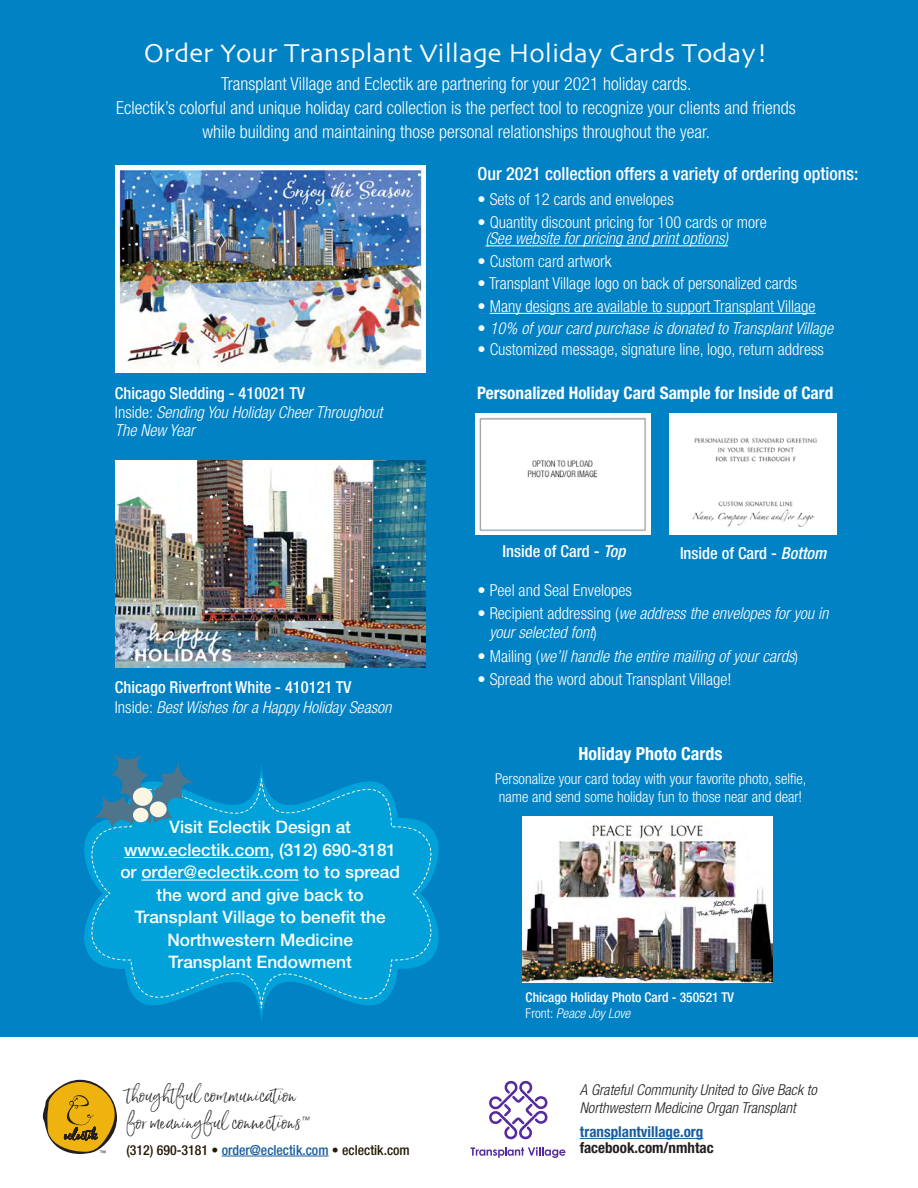
<style>
.page{position:relative;width:918px;height:1188px;background:#fff}
.page>*{position:absolute;margin:0;border:0;box-sizing:border-box;transform-origin:0 0}
.t1{font:27px "Skia";color:#fff}
.t2{font:19.5px/27px "Saturday Script";color:#231f20}
.t3{font:300 condensed 18px "Helvetica Neue";color:#fff}
.t4{font:500 condensed 18px "Helvetica Neue";color:#fff}
.t5{font:700 condensed 18px "Helvetica Neue";color:#fff}
.t6{font:500 17.25px/22.5px "Helvetica Neue";color:#fff;text-align:center}
.t7{font:700 condensed 17.25px "Helvetica Neue";color:#fff}
.t8{font:300 condensed 16.5px "Helvetica Neue";color:#fff}
.t9{font:italic 300 condensed 16.5px/19.5px "Helvetica Neue";color:#fff}
.t10{font:500 condensed 16.5px "Helvetica Neue";color:#fff}
.t11{font:300 condensed 15px/18px "Helvetica Neue";color:#fff}
.t12{font:italic 300 condensed 15px "Helvetica Neue";color:#231f20}
.t13{font:700 condensed 15px "Helvetica Neue";color:#175d9e}
.t14{font:700 condensed 15px "Helvetica Neue";color:#231f20}
.t15{font:500 condensed 13.8px "Helvetica Neue";color:#251a05}
.t16{font:500 condensed 13.5px "Helvetica Neue";color:#fff}
.t17{font:italic 300 condensed 13.5px "Helvetica Neue";color:#fff}
.t18{font:italic 300 condensed 8.7px "Helvetica Neue";color:#231f20}
.t19{font:6.3px "Helvetica Neue";color:#231f20}
.s1{font-style:normal}
.s2{font-style:italic}
.s3{color:#175d9e}
</style>
<div class="page">
<div style="left:0;top:0;width:918px;height:1037px;background:#0082c5"></div>
<hr style="left:580px;top:1138px;width:123px;height:1px;background:#175d9e">
<svg style="left:43px;top:1080px;width:74px;height:74px"></svg>
<svg style="left:87px;top:766px;width:348px;height:255px"></svg>
<svg style="left:92px;top:753px;width:103px;height:74px"></svg>
<div style="left:133px;top:788px;width:19px;height:18px;background:#f9f6e3;border-radius:50%"></div>
<div style="left:150px;top:801px;width:17px;height:16px;background:#f9f6e3;border-radius:50%"></div>
<div style="left:133px;top:808px;width:15px;height:14px;background:#f9f6e3;border-radius:50%"></div>
<hr style="left:485px;top:245px;width:243px;height:1px;background:#fff">
<hr style="left:490px;top:313px;width:326px;height:1px;background:#fff">
<img style="left:476px;top:414px;width:174px;height:121px">
<img style="left:670px;top:414px;width:166px;height:120px">
<img style="left:523px;top:816px;width:249px;height:167px">
<img style="left:115px;top:166px;width:311px;height:207px">
<hr style="left:222px;top:1156px;width:107px;height:1px;background:#175d9e">
<svg style="left:489px;top:1081px;width:59px;height:58px"></svg>
<svg style="left:471px;top:1147px;width:95px;height:11px"></svg>
<img style="left:115px;top:460px;width:311px;height:207px">
<hr style="left:124px;top:857px;width:146px;height:1px;background:#fff">
<hr style="left:141px;top:880px;width:158px;height:1px;background:#fff">
<p class="t1" style="left:144px;top:37px;width:626px">Order Your Transplant Village Holiday Cards Today!</p>
<p class="t3" style="left:221px;top:74px;width:472px">Transplant Village and Eclectik are partnering for your 2021 holiday cards.</p>
<p class="t3" style="left:116px;top:98px;width:681px">Eclectik’s colorful and unique holiday card collection is the perfect tool to recognize your clients and friends</p>
<p class="t3" style="left:203px;top:122px;width:509px">while building and maintaining those personal relationships throughout the year.</p>
<p class="t10" style="left:115px;top:383px;width:192px">Chicago Sledding - 410021 TV</p>
<p class="t9" style="left:115px;top:403px;width:269px"><span class="s1">Inside:</span> Sending You Holiday Cheer Throughout</p>
<p class="t9" style="left:115px;top:421px;width:81px">The New Year</p>
<p class="t10" style="left:115px;top:678px;width:238px">Chicago Riverfront White - 410121 TV</p>
<p class="t9" style="left:115px;top:697px;width:278px"><span class="s1">Inside:</span> Best Wishes for a Happy Holiday Season</p>
<p class="t6" style="left:169px;top:816px;width:183px">Visit Eclectik Design at</p>
<p class="t6" style="left:124px;top:838px;width:274px">www.eclectik.com, (312) 690-3181</p>
<p class="t6" style="left:120px;top:861px;width:281px">or order@eclectik.com to to spread</p>
<p class="t6" style="left:157px;top:883px;width:209px">the word and give back to</p>
<p class="t6" style="left:135px;top:906px;width:253px">Transplant Village to benefit the<br>Northwestern Medicine</p>
<p class="t6" style="left:169px;top:951px;width:185px">Transplant Endowment</p>
<p class="t4" style="left:477px;top:163px;width:383px">Our 2021 collection offers a variety of ordering options:</p>
<p class="t8" style="left:477px;top:190px;width:198px">• Sets of 12 cards and envelopes</p>
<p class="t8" style="left:477px;top:212px;width:291px">• Quantity discount pricing for 100 cards or more</p>
<p class="t9" style="left:485px;top:228px;width:244px">(See website for pricing and print options)</p>
<p class="t8" style="left:477px;top:251px;width:136px">• Custom card artwork</p>
<p class="t8" style="left:477px;top:274px;width:321px">• Transplant Village logo on back of personalized cards</p>
<p class="t8" style="left:477px;top:296px;width:340px">• Many designs are available to support Transplant Village</p>
<p class="t9" style="left:477px;top:319px;width:357px"><span class="s1">•</span> 10% of your card purchase is donated to Transplant Village</p>
<p class="t8" style="left:477px;top:340px;width:348px">• Customized message, signature line, logo, return address</p>
<p class="t7" style="left:477px;top:382px;width:358px">Personalized Holiday Card Sample for Inside of Card</p>
<p class="t10" style="left:502px;top:541px;width:124px">Inside of Card - <span class="s2">Top</span></p>
<p class="t10" style="left:680px;top:543px;width:148px">Inside of Card - <span class="s2">Bottom</span></p>
<p class="t8" style="left:477px;top:581px;width:156px">• Peel and Seal Envelopes</p>
<p class="t9" style="left:489px;top:603px;width:341px;text-indent:-12px"><span class="s1">• Recipient addressing (</span>we address the envelopes for you in your selected font<span class="s1">)</span></p>
<p class="t9" style="left:477px;top:647px;width:322px"><span class="s1">• Mailing (</span>we’ll handle the entire mailing of your cards<span class="s1">)</span></p>
<p class="t8" style="left:477px;top:669px;width:256px">• Spread the word about Transplant Village!</p>
<p class="t5" style="left:579px;top:743px;width:145px">Holiday Photo Cards</p>
<p class="t11" style="left:495px;top:770px;width:313px">Personalize your card today with your favorite photo, selfie, name and send some holiday fun to those near and dear!</p>
<p class="t16" style="left:526px;top:989px;width:210px">Chicago Holiday Photo Card - 350521 TV</p>
<p class="t17" style="left:526px;top:1006px;width:106px"><span class="s1">Front:</span> Peace Joy Love</p>
<p class="t2" style="left:126px;top:1080px;width:176px">thoughtful communication for meaningful connections</p>
<p class="t12" style="left:580px;top:1081px;width:238px">A Grateful Community United to Give Back to</p>
<p class="t12" style="left:580px;top:1099px;width:217px">Northwestern Medicine Organ Transplant</p>
<p class="t13" style="left:580px;top:1123px;width:125px">transplantvillage.org</p>
<p class="t18" style="left:301px;top:1115px;width:10px">™</p>
<p class="t15" style="left:126px;top:1142px;width:285px">(312) 690-3181 • <span class="s3">order@eclectik.com</span> • eclectik.com</p>
<p class="t19" style="left:100px;top:1148px;width:8px">™</p>
<p class="t14" style="left:580px;top:1139px;width:135px">facebook.com/nmhtac</p>
</div>
